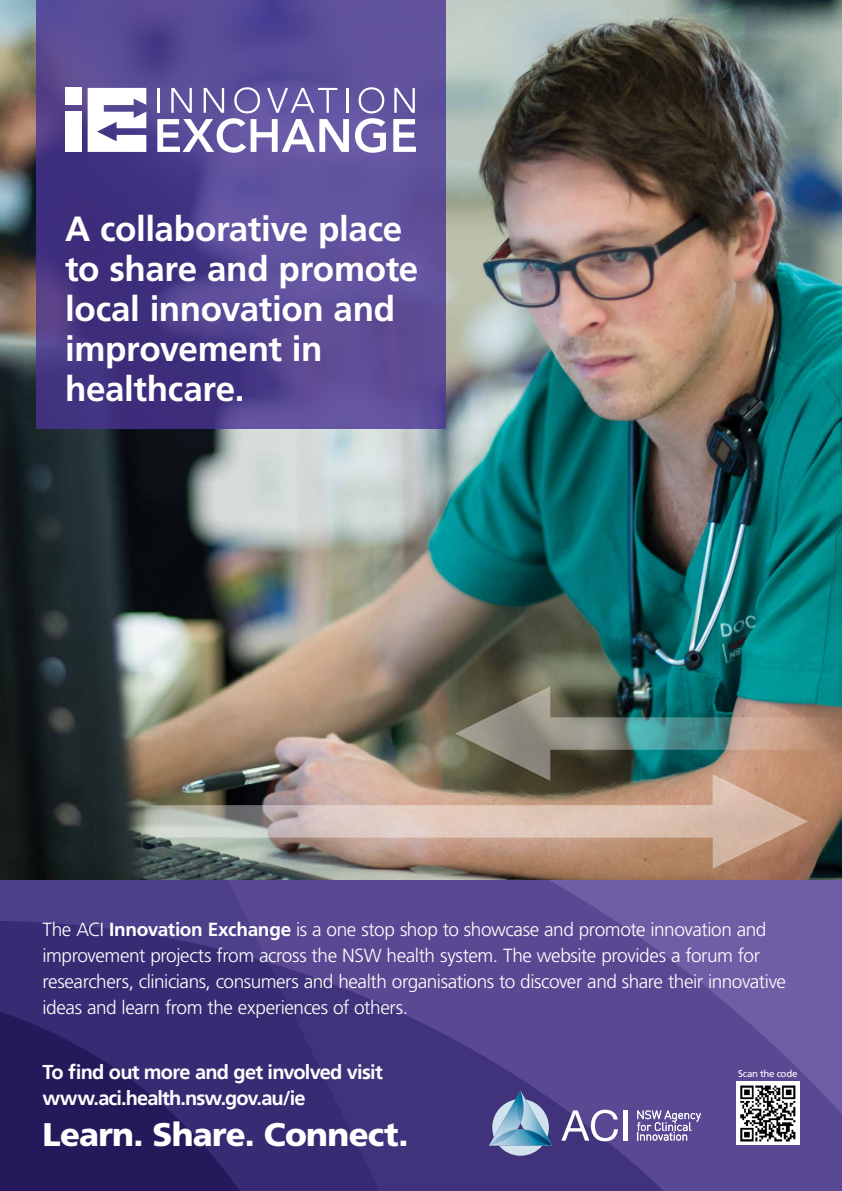
<style>
.page{position:relative;width:842px;height:1191px;background:#fff}
.page>*{position:absolute;margin:0;border:0;box-sizing:border-box;transform-origin:0 0}
.t1{font:700 35px/40px "Frutiger LT Std";letter-spacing:-.01em;color:#fff}
.t2{font:900 32.7px "Frutiger LT Std";letter-spacing:-.02em;color:#fff}
.t3{font:700 20px/26px "Frutiger LT";letter-spacing:-.04em;color:#fff}
.t4{font:300 19px/26px "Frutiger LT Std";letter-spacing:-.025em;color:#fff}
.t5{font:9.7px "Frutiger LT Std";letter-spacing:-.025em;color:#fff}
.s1{font-weight:700}
</style>
<div class="page">
<img style="left:0;top:0;width:842px;height:880px">
<svg style="left:0;top:880px;width:842px;height:40px;background:#5c4c96"></svg>
<svg style="left:0;top:920px;width:842px;height:271px;background:#52438c"></svg>
<svg style="left:0;top:987px;width:325px;height:204px;background:#30246a"></svg>
<svg style="left:36px;top:0;width:409px;height:428px;background:#544491"></svg>
<svg style="left:394px;top:88px;width:21px;height:25px"></svg>
<div style="left:65px;top:112px;width:17px;height:40px;background:#fff"></div>
<div style="left:65px;top:88px;width:17px;height:17px;background:#fff"></div>
<svg style="left:88px;top:88px;width:58px;height:64px"></svg>
<svg style="left:355px;top:87px;width:31px;height:66px"></svg>
<svg style="left:393px;top:119px;width:23px;height:33px"></svg>
<svg style="left:157px;top:87px;width:192px;height:66px"></svg>
<svg style="left:561px;top:1109px;width:57px;height:32px"></svg>
<hr style="left:623px;top:1110px;width:4px;height:30px;background:#fff">
<svg style="left:489px;top:1090px;width:63px;height:65px;background:#738ab4"></svg>
<svg style="left:637px;top:1110px;width:64px;height:30px;background:#877cb1"></svg>
<img style="left:737px;top:1082px;width:62px;height:62px">
<img style="left:455px;top:686px;width:387px;height:95px">
<img style="left:0;top:774px;width:808px;height:94px">
<h1 class="t1" style="left:65px;top:209px;width:355px">A collaborative place to share and promote local innovation and improvement in healthcare.</h1>
<p class="t4" style="left:43px;top:916px;width:745px">The ACI <span class="s1">Innovation Exchange</span> is a one stop shop to showcase and promote innovation and improvement projects from across the NSW health system. The website provides a forum for researchers, clinicians, consumers and health organisations to discover and share their innovative ideas and learn from the experiences of others.</p>
<p class="t3" style="left:43px;top:1058px;width:342px">To find out more and get involved visit www.aci.health.nsw.gov.au/ie</p>
<h2 class="t2" style="left:43px;top:1114px;width:367px">Learn. Share. Connect.</h2>
<p class="t5" style="left:738px;top:1067px;width:61px">Scan the code</p>
</div>
